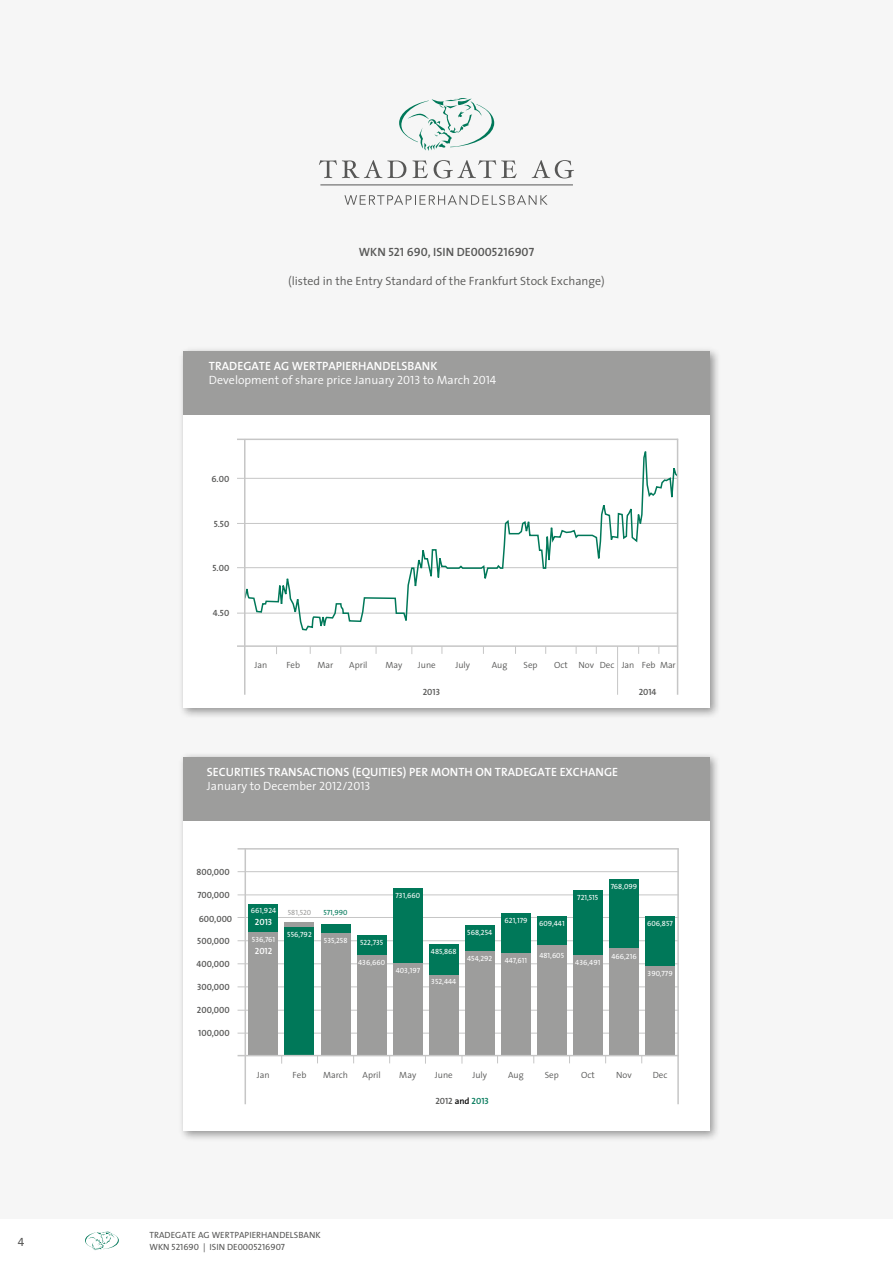
<style>
.page{position:relative;width:893px;height:1263px;background:#fff}
.page>*{position:absolute;margin:0;border:0;box-sizing:border-box;transform-origin:0 0}
.t1{font:600 12px/14.4px "The Sans";color:#fff}
.t2{font:300 12px/14.4px "The Sans";color:#fff}
.t3{font:300 12px "The Sans";color:#575756}
.t4{font:12px "The Sans Semi Bold Caps";color:#575756}
.t5{font:12px "The Sans Caps";color:#575756}
.t6{font:300 9px "The Sans";color:#575756}
.t7{font:9px "The Sans Semi Bold Caps";color:#575756}
.t8{font:9px "The Sans";color:#575756}
.t9{font:9px "The Sans Caps";color:#575756}
.t10{font:9px "The Sans Semi Bold Caps";color:#fff}
.t11{font:7.5px "The Sans Caps";color:#fff}
.t12{font:7.5px "The Sans Caps";color:#007859}
.t13{font:7.5px "The Sans Caps";color:#9d9d9c}
.s1{font-family:"The Sans";font-weight:600}
.s2{font-weight:600}
.s3{font-family:"The Sans Semi Light Caps";font-weight:400}
.s4{font-weight:300}
.s5{font-family:"The Sans";font-weight:600;color:#000}
.s6{color:#007859}
.s7{font-family:"The Sans"}
</style>
<div class="page">
<svg style="left:85px;top:1231px;width:34px;height:19px"></svg>
<div style="left:0;top:0;width:893px;height:1218px;background:#f6f6f6"></div>
<hr style="left:320px;top:185px;width:253px;height:1px;background:#575756">
<svg style="left:399px;top:98px;width:95px;height:53px"></svg>
<svg style="left:319px;top:160px;width:87px;height:18px"></svg>
<svg style="left:412px;top:160px;width:16px;height:18px"></svg>
<svg style="left:434px;top:160px;width:83px;height:18px"></svg>
<svg style="left:532px;top:160px;width:42px;height:18px"></svg>
<svg style="left:344px;top:195px;width:204px;height:10px"></svg>
<div style="left:178px;top:752px;width:543px;height:390px;background:#000;opacity:.4"></div>
<div style="left:183px;top:757px;width:527px;height:374px;background:#fff"></div>
<div style="left:183px;top:757px;width:527px;height:64px;background:#9d9d9c"></div>
<hr style="left:677px;top:848px;width:2px;height:256px;background:#c6c6c6">
<hr style="left:238px;top:917px;width:441px;height:1px;background:#c6c6c6">
<hr style="left:238px;top:894px;width:441px;height:1px;background:#c6c6c6">
<hr style="left:238px;top:871px;width:441px;height:1px;background:#c6c6c6">
<hr style="left:238px;top:848px;width:441px;height:1px;background:#c6c6c6">
<hr style="left:238px;top:940px;width:440px;height:1px;background:#c6c6c6">
<hr style="left:238px;top:963px;width:441px;height:1px;background:#c6c6c6">
<hr style="left:238px;top:986px;width:441px;height:1px;background:#c6c6c6">
<hr style="left:238px;top:1010px;width:441px;height:1px;background:#c6c6c6">
<hr style="left:238px;top:1033px;width:440px;height:1px;background:#c6c6c6">
<hr style="left:245px;top:848px;width:1px;height:256px;background:#c6c6c6">
<div style="left:249px;top:904px;width:29px;height:151px;background:#007859"></div>
<div style="left:321px;top:924px;width:29px;height:131px;background:#007859"></div>
<div style="left:357px;top:935px;width:30px;height:120px;background:#007859"></div>
<div style="left:393px;top:888px;width:30px;height:167px;background:#007859"></div>
<div style="left:429px;top:944px;width:30px;height:111px;background:#007859"></div>
<div style="left:573px;top:890px;width:30px;height:165px;background:#007859"></div>
<div style="left:609px;top:879px;width:30px;height:176px;background:#007859"></div>
<div style="left:465px;top:925px;width:30px;height:130px;background:#007859"></div>
<div style="left:501px;top:913px;width:30px;height:142px;background:#007859"></div>
<div style="left:537px;top:916px;width:30px;height:139px;background:#007859"></div>
<div style="left:645px;top:916px;width:30px;height:139px;background:#007859"></div>
<div style="left:249px;top:932px;width:29px;height:123px;background:#9d9d9c"></div>
<svg style="left:285px;top:922px;width:29px;height:6px"></svg>
<div style="left:357px;top:955px;width:30px;height:100px;background:#9d9d9c"></div>
<div style="left:429px;top:975px;width:30px;height:80px;background:#9d9d9c"></div>
<div style="left:645px;top:966px;width:30px;height:89px;background:#9d9d9c"></div>
<div style="left:465px;top:951px;width:30px;height:104px;background:#9d9d9c"></div>
<div style="left:178px;top:346px;width:543px;height:373px;background:#000;opacity:.4"></div>
<div style="left:183px;top:351px;width:527px;height:357px;background:#fff"></div>
<div style="left:183px;top:351px;width:527px;height:64px;background:#9d9d9c"></div>
<hr style="left:237px;top:567px;width:441px;height:1px;background:#c6c6c6">
<hr style="left:237px;top:523px;width:441px;height:1px;background:#c6c6c6">
<hr style="left:237px;top:478px;width:441px;height:1px;background:#c6c6c6">
<hr style="left:617px;top:646px;width:1px;height:49px;background:#c6c6c6">
<hr style="left:237px;top:613px;width:441px;height:1px;background:#c6c6c6">
<hr style="left:237px;top:645px;width:441px;height:2px;background:#c6c6c6">
<svg style="left:243px;top:442px;width:436px;height:204px"></svg>
<hr style="left:677px;top:439px;width:1px;height:256px;background:#c6c6c6">
<hr style="left:237px;top:439px;width:441px;height:1px;background:#c6c6c6">
<hr style="left:244px;top:439px;width:1px;height:256px;background:#c6c6c6">
<div style="left:285px;top:928px;width:29px;height:127px;background:#007859"></div>
<div style="left:321px;top:933px;width:29px;height:122px;background:#9d9d9c"></div>
<div style="left:393px;top:963px;width:30px;height:92px;background:#9d9d9c"></div>
<div style="left:501px;top:953px;width:30px;height:102px;background:#9d9d9c"></div>
<div style="left:537px;top:945px;width:30px;height:110px;background:#9d9d9c"></div>
<div style="left:573px;top:955px;width:30px;height:100px;background:#9d9d9c"></div>
<div style="left:609px;top:948px;width:30px;height:107px;background:#9d9d9c"></div>
<hr style="left:238px;top:1055px;width:441px;height:1px;background:#c6c6c6">
<h1 class="t5" style="left:18px;top:1232px;width:8px">4</h1>
<h1 class="t4" style="left:359px;top:242px;width:177px"><span class="s1">WKN</span> 521 690<span class="s1">, ISIN DE</span>0005216907</h1>
<h1 class="t3" style="left:288px;top:271px;width:318px">(listed in the Entry Standard of the Frankfurt Stock Exchange)</h1>
<h1 class="t2" style="left:209px;top:358px;width:289px"><span class="s2">TRADEGATE AG WERTPAPIERHANDELSBANK<br></span>Development of share price January <span class="s3">2013</span> to March <span class="s3">2014</span></h1>
<p class="t7" style="left:211px;top:471px;width:19px">6.00</p>
<p class="t7" style="left:214px;top:516px;width:17px">5.50</p>
<p class="t7" style="left:213px;top:560px;width:18px">5.00</p>
<p class="t7" style="left:213px;top:606px;width:18px">4.50</p>
<p class="t6" style="left:254px;top:658px;width:14px">Jan</p>
<p class="t6" style="left:286px;top:658px;width:15px">Feb</p>
<p class="t6" style="left:318px;top:658px;width:17px">Mar</p>
<p class="t6" style="left:349px;top:658px;width:20px">April</p>
<p class="t6" style="left:385px;top:658px;width:18px">May</p>
<p class="t6" style="left:418px;top:658px;width:19px">June</p>
<p class="t6" style="left:455px;top:658px;width:16px">July</p>
<p class="t6" style="left:492px;top:658px;width:17px">Aug</p>
<p class="t6" style="left:523px;top:658px;width:16px">Sep</p>
<p class="t6" style="left:554px;top:658px;width:123px">Oct Nov Dec Jan Feb Mar</p>
<p class="t7" style="left:423px;top:684px;width:19px">2013</p>
<p class="t7" style="left:639px;top:684px;width:19px">2014</p>
<h1 class="t1" style="left:207px;top:764px;width:413px">SECURITIES TRANSACTIONS (EQUITIES) PER MONTH ON TRADEGATE EXCHANGE<br><span class="s4">January to December</span> <span class="s3">2012/2013</span></h1>
<p class="t7" style="left:196px;top:864px;width:35px">800,000</p>
<p class="t7" style="left:197px;top:887px;width:34px">700,000</p>
<p class="t7" style="left:199px;top:912px;width:35px">600,000</p>
<p class="t7" style="left:197px;top:933px;width:34px">500,000</p>
<p class="t7" style="left:197px;top:956px;width:35px">400,000</p>
<p class="t7" style="left:197px;top:979px;width:34px">300,000</p>
<p class="t7" style="left:197px;top:1003px;width:34px">200,000</p>
<p class="t7" style="left:198px;top:1026px;width:33px">100,000</p>
<p class="t11" style="left:251px;top:904px;width:27px">661,924</p>
<p class="t10" style="left:255px;top:914px;width:19px">2013</p>
<p class="t11" style="left:252px;top:933px;width:25px">536,761</p>
<p class="t10" style="left:255px;top:943px;width:19px">2012</p>
<p class="t13" style="left:288px;top:906px;width:25px">581,520</p>
<p class="t11" style="left:287px;top:929px;width:26px">556,792</p>
<p class="t12" style="left:323px;top:906px;width:26px">571,990</p>
<p class="t11" style="left:324px;top:934px;width:25px">535,258</p>
<p class="t11" style="left:396px;top:889px;width:26px">731,660</p>
<p class="t11" style="left:360px;top:936px;width:25px">522,735</p>
<p class="t11" style="left:358px;top:956px;width:28px">436,660</p>
<p class="t11" style="left:396px;top:964px;width:26px">403,197</p>
<p class="t11" style="left:431px;top:945px;width:27px">485,868</p>
<p class="t11" style="left:431px;top:976px;width:27px">352,444</p>
<p class="t11" style="left:467px;top:926px;width:26px">568,254</p>
<p class="t11" style="left:467px;top:952px;width:27px">454,292</p>
<p class="t11" style="left:505px;top:914px;width:24px">621,179</p>
<p class="t11" style="left:505px;top:954px;width:24px">447,611</p>
<p class="t11" style="left:539px;top:917px;width:27px">609,441</p>
<p class="t11" style="left:539px;top:950px;width:26px">481,605</p>
<p class="t11" style="left:577px;top:891px;width:23px">721,515</p>
<p class="t11" style="left:575px;top:956px;width:27px">436,491</p>
<p class="t11" style="left:611px;top:880px;width:28px">768,099</p>
<p class="t11" style="left:611px;top:950px;width:27px">466,216</p>
<p class="t11" style="left:647px;top:917px;width:27px">606,857</p>
<p class="t11" style="left:648px;top:967px;width:27px">390,779</p>
<p class="t6" style="left:257px;top:1067px;width:14px">Jan</p>
<p class="t6" style="left:293px;top:1067px;width:15px">Feb</p>
<p class="t6" style="left:323px;top:1067px;width:27px">March</p>
<p class="t6" style="left:362px;top:1067px;width:20px">April</p>
<p class="t6" style="left:399px;top:1067px;width:18px">May</p>
<p class="t6" style="left:435px;top:1067px;width:19px">June</p>
<p class="t6" style="left:472px;top:1067px;width:16px">July</p>
<p class="t6" style="left:508px;top:1067px;width:17px">Aug</p>
<p class="t6" style="left:545px;top:1067px;width:16px">Sep</p>
<p class="t6" style="left:581px;top:1067px;width:15px">Oct</p>
<p class="t6" style="left:616px;top:1067px;width:17px">Nov</p>
<p class="t6" style="left:653px;top:1067px;width:16px">Dec</p>
<p class="t7" style="left:435px;top:1094px;width:55px">2012 <span class="s5">and</span> <span class="s6">2013</span></p>
<p class="t8" style="left:149px;top:1227px;width:173px">TRADEGATE AG WERTPAPIERHANDELSBANK</p>
<p class="t9" style="left:149px;top:1239px;width:137px"><span class="s7">WKN</span> 521690 <span class="s7">| ISIN DE</span>0005216907</p>
</div>
